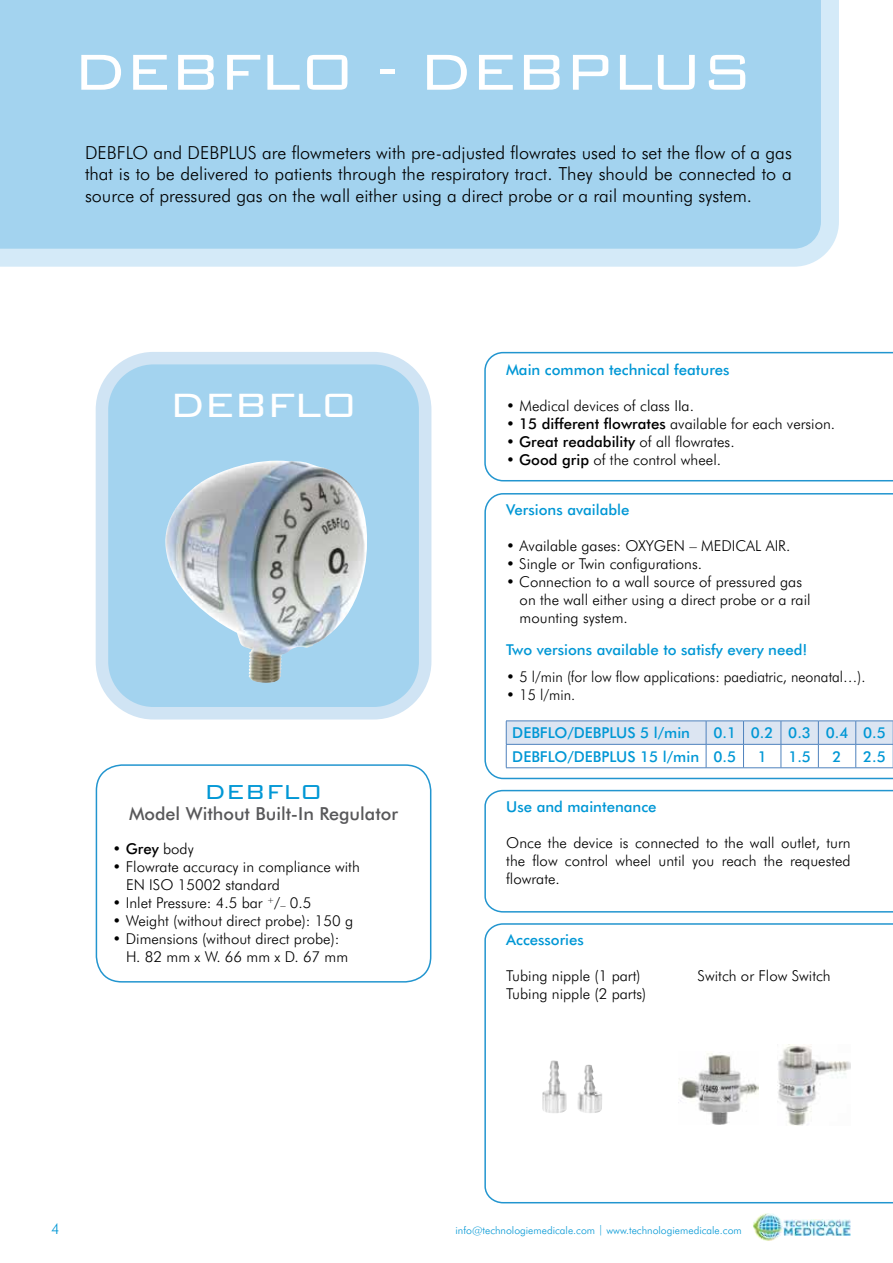
<style>
.page{position:relative;width:893px;height:1263px;background:#fff}
.page>*{position:absolute;margin:0;border:0;box-sizing:border-box;transform-origin:0 0}
.t1{font:300 67.5px "Bank Gothic BT";letter-spacing:-.04em;color:#fff}
.t2{font:300 45px "Bank Gothic BT";letter-spacing:-.04em;color:#fff}
.t3{font:300 27px "Bank Gothic BT";color:#0097d5}
.t4{font:300 18px/21.6px "Futura BT";color:#000;text-align:justify}
.t5{font:500 18px "Futura BT";color:#58585a}
.t6{font:300 15px/18px "Futura BT";color:#000}
.t7{font:500 15px/23.4px "Futura BT";color:#0097d5}
.t8{font:300 15px "Futura BT";color:#0097d5}
.t9{font:300 10.5px "Futura BT";color:#0097d5}
.s1{font-weight:500}
</style>
<div class="page">
<svg style="left:96px;top:352px;width:335px;height:367px;fill:#a3d3ef"></svg>
<svg style="left:484px;top:352px;width:409px;height:129px"></svg>
<svg style="left:484px;top:493px;width:409px;height:286px"></svg>
<svg style="left:484px;top:789px;width:409px;height:124px"></svg>
<img style="left:156px;top:461px;width:216px;height:222px">
<svg style="left:506px;top:721px;width:387px;height:47px"></svg>
<svg style="left:484px;top:923px;width:409px;height:280px"></svg>
<img style="left:542px;top:1060px;width:60px;height:54px">
<div style="left:96px;top:764px;width:335px;height:218px;border:2px solid #2295cf;border-radius:26px"></div>
<div style="left:0;top:0;width:839px;height:267px;background:#d4eaf8"></div>
<div style="left:0;top:0;width:821px;height:249px;background:#a3d3ef"></div>
<img style="left:777px;top:1044px;width:73px;height:82px">
<img style="left:678px;top:1051px;width:80px;height:74px">
<img style="left:753px;top:1213px;width:30px;height:28px">
<img style="left:783px;top:1220px;width:67px;height:15px">
<h1 class="t1" style="left:72px;top:36px;width:683px">DEBFLO - DEBPLUS</h1>
<p class="t4" style="left:85px;top:141px;width:708px">DEBFLO and DEBPLUS are flowmeters with pre-adjusted flowrates used to set the flow of a gas that is to be delivered to patients through the respiratory tract. They should be connected to a source of pressured gas on the wall either using a direct probe or a rail mounting system.</p>
<h2 class="t2" style="left:169px;top:382px;width:191px">DEBFLO</h2>
<h3 class="t3" style="left:204px;top:777px;width:120px">DEBFLO</h3>
<p class="t5" style="left:129px;top:803px;width:270px">Model Without Built-In Regulator</p>
<p class="t6" style="left:113px;top:840px;width:83px">• <span class="s1">Grey</span> body</p>
<p class="t6" style="left:126px;top:858px;width:235px;text-indent:-14px">• Flowrate accuracy in compliance with<br>EN ISO 15002 standard</p>
<p class="t6" style="left:113px;top:894px;width:200px">• Inlet Pressure: 4.5 bar <sup>+</sup>/<sup>_</sup> 0.5</p>
<p class="t6" style="left:113px;top:912px;width:242px">• Weight (without direct probe): 150 g</p>
<p class="t6" style="left:126px;top:930px;width:224px;text-indent:-13px">• Dimensions (without direct probe):<br>H. 82 mm x W. 66 mm x D. 67 mm</p>
<p class="t7" style="left:506px;top:358px;width:225px">Main common technical features</p>
<p class="t6" style="left:506px;top:397px;width:190px">• Medical devices of class IIa.</p>
<p class="t6" style="left:506px;top:415px;width:331px">• <span class="s1">15 different flowrates</span> available for each version.</p>
<p class="t6" style="left:506px;top:433px;width:230px">• <span class="s1">Great readability</span> of all flowrates.</p>
<p class="t6" style="left:506px;top:451px;width:217px">• <span class="s1">Good grip</span> of the control wheel.</p>
<p class="t7" style="left:506px;top:498px;width:125px">Versions available</p>
<p class="t6" style="left:506px;top:537px;width:286px">• Available gases: OXYGEN – MEDICAL AIR.</p>
<p class="t6" style="left:506px;top:555px;width:197px">• Single or Twin configurations.</p>
<p class="t6" style="left:520px;top:573px;width:292px;text-indent:-14px">• Connection to a wall source of pressured gas on the wall either using a direct probe or a rail mounting system.</p>
<p class="t7" style="left:506px;top:638px;width:303px">Two versions available to satisfy every need!</p>
<p class="t6" style="left:506px;top:668px;width:361px">• 5 l/min (for low flow applications: paediatric, neonatal…).</p>
<p class="t6" style="left:506px;top:686px;width:71px">• 15 l/min.</p>
<p class="t7" style="left:512px;top:721px;width:179px">DEBFLO/DEBPLUS 5 l/min</p>
<p class="t7" style="left:512px;top:721px;width:375px;text-indent:201px">0.1 0.2 0.3 0.4 0.5<br>DEBFLO/DEBPLUS 15 l/min 0.5</p>
<p class="t7" style="left:758px;top:745px;width:11px">1</p>
<p class="t7" style="left:788px;top:745px;width:24px">1.5</p>
<p class="t7" style="left:832px;top:745px;width:11px">2</p>
<p class="t7" style="left:863px;top:745px;width:24px">2.5</p>
<p class="t7" style="left:506px;top:795px;width:152px">Use and maintenance</p>
<p class="t6" style="left:506px;top:833px;width:346px;text-align:justify">Once the device is connected to the wall outlet, turn the flow control wheel until you reach the requested flowrate.</p>
<p class="t7" style="left:506px;top:928px;width:79px">Accessories</p>
<p class="t6" style="left:506px;top:967px;width:136px">Tubing nipple (1 part)</p>
<p class="t6" style="left:698px;top:967px;width:135px">Switch or Flow Switch</p>
<p class="t6" style="left:506px;top:985px;width:141px">Tubing nipple (2 parts)</p>
<p class="t8" style="left:51px;top:1220px;width:10px">4</p>
<p class="t9" style="left:456px;top:1224px;width:288px">info@technologiemedicale.com | www.technologiemedicale.com</p>
</div>
